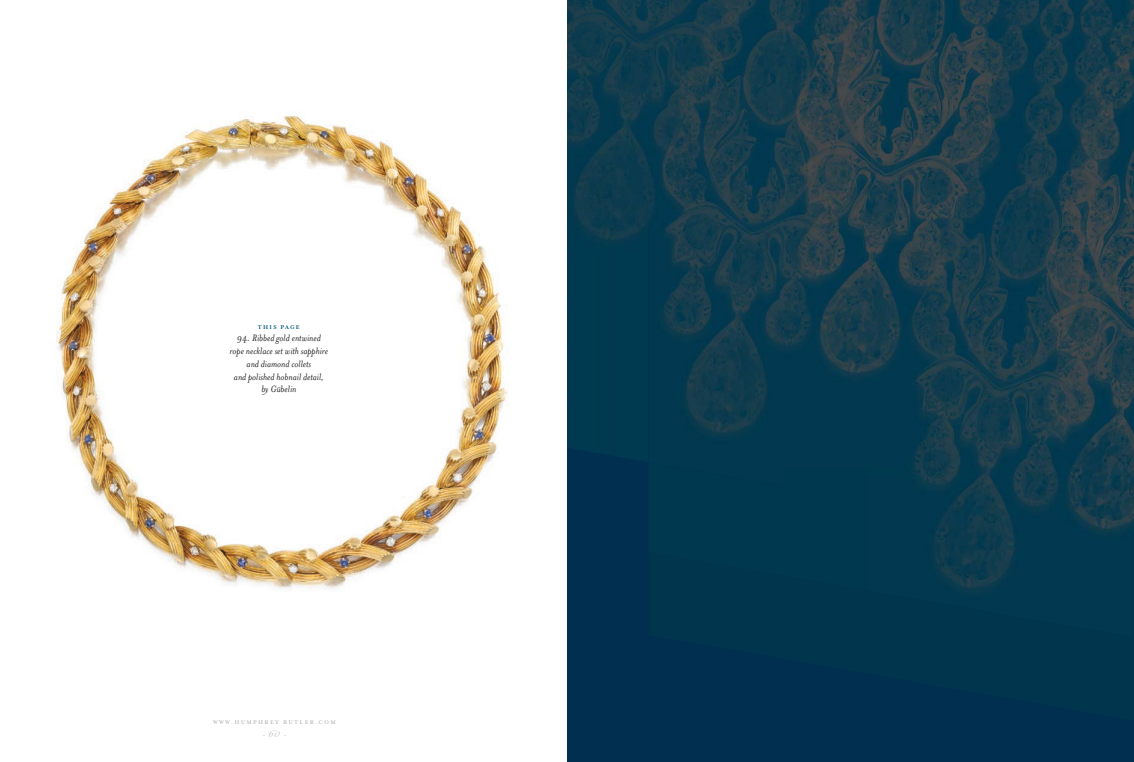
<style>
.page{position:relative;width:1134px;height:762px;background:#fff}
.page>*{position:absolute;margin:0;border:0;box-sizing:border-box;transform-origin:0 0}
.t1{font:italic 10.62px/12.8px "Mrs Eaves";color:#231f20;text-align:center}
.t2{font:10px "Snell Roundhand Script";color:#adaeb2}
.t3{font:700 6.25px "Mrs Eaves";letter-spacing:.2em;color:#bcbdc0}
.t4{font:700 6.25px "Mrs Eaves";letter-spacing:.2em;color:#005576}
.s1{font-family:"Mrs Eaves";font-weight:700;font-size:7.5px;color:#c7c8ca}
</style>
<div class="page">
<img style="left:56px;top:116px;width:452px;height:473px">
<div style="left:567px;top:0;width:567px;height:762px;background:#00364f"></div>
<img style="left:869px;top:468px;width:176px;height:153px">
<img style="left:1045px;top:0;width:89px;height:541px">
<img style="left:784px;top:0;width:262px;height:468px">
<img style="left:567px;top:0;width:3px;height:42px">
<img style="left:567px;top:42px;width:81px;height:420px">
<img style="left:570px;top:0;width:78px;height:42px">
<img style="left:648px;top:0;width:136px;height:438px">
<p class="t4" style="left:258px;top:323px;width:43px">THIS PAGE</p>
<p class="t1" style="left:229px;top:332px;width:100px">94. Ribbed gold entwined rope necklace set with sapphire and diamond collets<br>and polished hobnail detail, by Gübelin</p>
<p class="t3" style="left:213px;top:719px;width:124px">WWW.HUMPHREY BUTLER.COM</p>
<p class="t2" style="left:262px;top:728px;width:26px"><span class="s1">-</span> 60 -</p>
</div>
